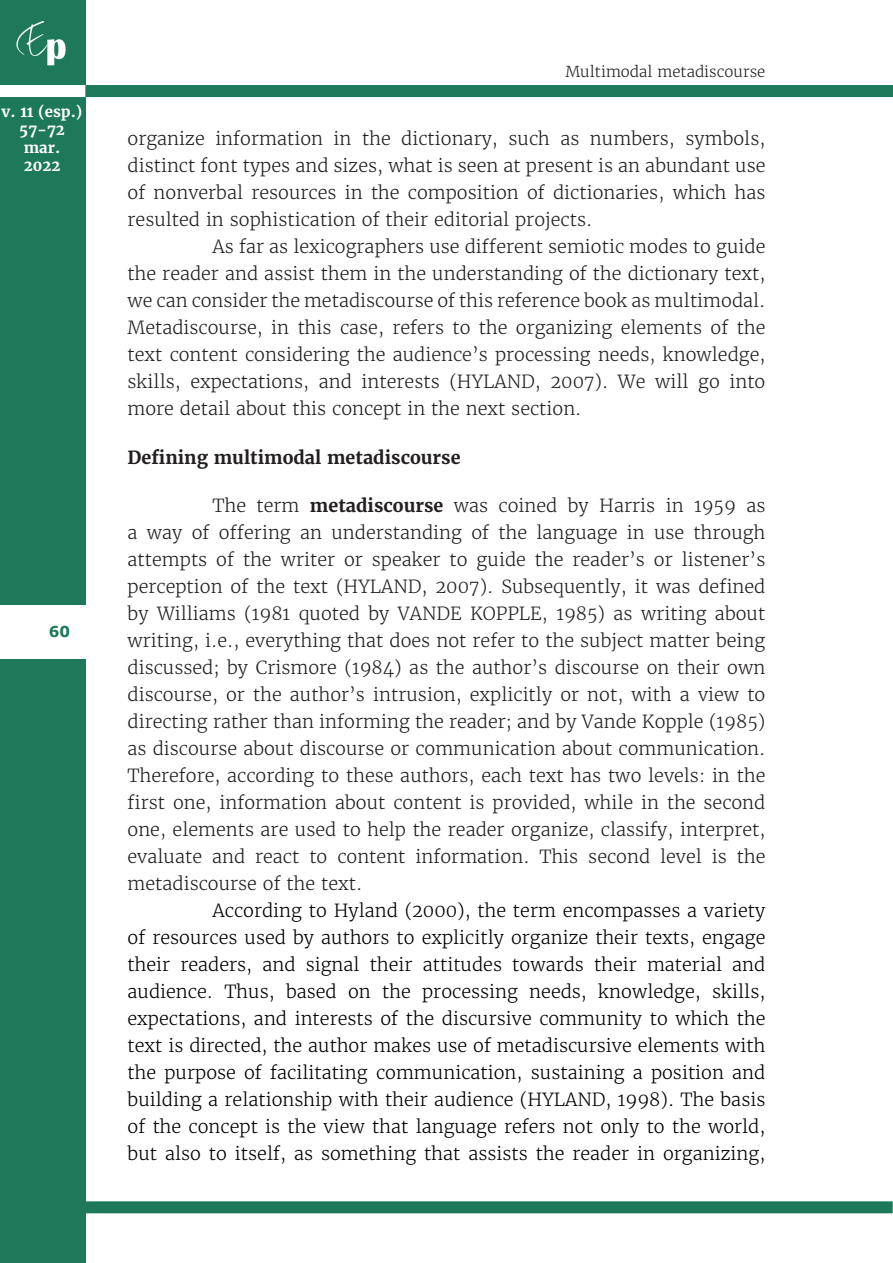
<style>
.page{position:relative;width:893px;height:1263px;background:#fff}
.page>*{position:absolute;margin:0;border:0;box-sizing:border-box;transform-origin:0 0}
.Corpo_do_artigo{font:300 18px/27px "Merriweather";color:#231f20;text-align:justify}
.Corpo_do_artigo-2{font:300 18px/27px "Merriweather";color:#000;text-align:justify}
.Título_de_seção_prim{font:700 18px "Merriweather";color:#231f20}
.t1{font:700 15px/18px "Merriweather";color:#fff;text-align:center}
.t2{font:300 15px "Merriweather";color:#231f20}
.t3{font:700 15px "Verdana";color:#1e785a}
.s1{font-weight:700}
</style>
<div class="page">
<div style="left:0;top:0;width:85px;height:1263px;background:#1e785a"></div>
<img style="left:16px;top:21px;width:50px;height:45px">
<div style="left:85px;top:85px;width:808px;height:12px;background:#1e785a"></div>
<div style="left:0;top:85px;width:85px;height:12px;background:#fff"></div>
<div style="left:0;top:605px;width:85px;height:53px;background:#fff"></div>
<div style="left:84px;top:1201px;width:809px;height:12px;background:#1e785a"></div>
<p class="t1" style="left:2px;top:102px;width:83px">v. 11 (esp.)<br>57-72 mar.<br>2022</p>
<p class="t3" style="left:49px;top:622px;width:23px">60</p>
<p class="t2" style="left:565px;top:62px;width:201px">Multimodal metadiscourse</p>
<p class="Corpo_do_artigo" style="left:128px;top:125px;width:639px">organize information in the dictionary, such as numbers, symbols, distinct font types and sizes, what is seen at present is an abundant use of nonverbal resources in the composition of dictionaries, which has resulted in sophistication of their editorial projects.</p>
<p class="Corpo_do_artigo" style="left:128px;top:233px;width:639px;text-indent:85px">As far as lexicographers use different semiotic modes to guide the reader and assist them in the understanding of the dictionary text, we can consider the metadiscourse of this reference book as multimodal.<br>Metadiscourse, in this case, refers to the organizing elements of the text content considering the audience’s processing needs, knowledge, skills, expectations, and interests (HYLAND, 2007). We will go into more detail about this concept in the next section.</p>
<p class="Título_de_seção_prim" style="left:128px;top:446px;width:335px">Defining multimodal metadiscourse</p>
<p class="Corpo_do_artigo" style="left:128px;top:492px;width:639px;text-indent:85px">The term <span class="s1">metadiscourse</span> was coined by Harris in 1959 as a way of offering an understanding of the language in use through attempts of the writer or speaker to guide the reader’s or listener’s perception of the text (HYLAND, 2007). Subsequently, it was defined by Williams (1981 quoted by VANDE KOPPLE, 1985) as writing about writing, i.e., everything that does not refer to the subject matter being discussed; by Crismore (1984) as the author’s discourse on their own discourse, or the author’s intrusion, explicitly or not, with a view to directing rather than informing the reader; and by Vande Kopple (1985) as discourse about discourse or communication about communication.<br>Therefore, according to these authors, each text has two levels: in the first one, information about content is provided, while in the second one, elements are used to help the reader organize, classify, interpret, evaluate and react to content information. This second level is the metadiscourse of the text.</p>
<p class="Corpo_do_artigo-2" style="left:128px;top:897px;width:639px;text-indent:85px">According to Hyland (2000), the term encompasses a variety of resources used by authors to explicitly organize their texts, engage their readers, and signal their attitudes towards their material and audience. Thus, based on the processing needs, knowledge, skills, expectations, and interests of the discursive community to which the text is directed, the author makes use of metadiscursive elements with the purpose of facilitating communication, sustaining a position and building a relationship with their audience (HYLAND, 1998). The basis of the concept is the view that language refers not only to the world, but also to itself, as something that assists the reader in organizing,</p>
</div>
